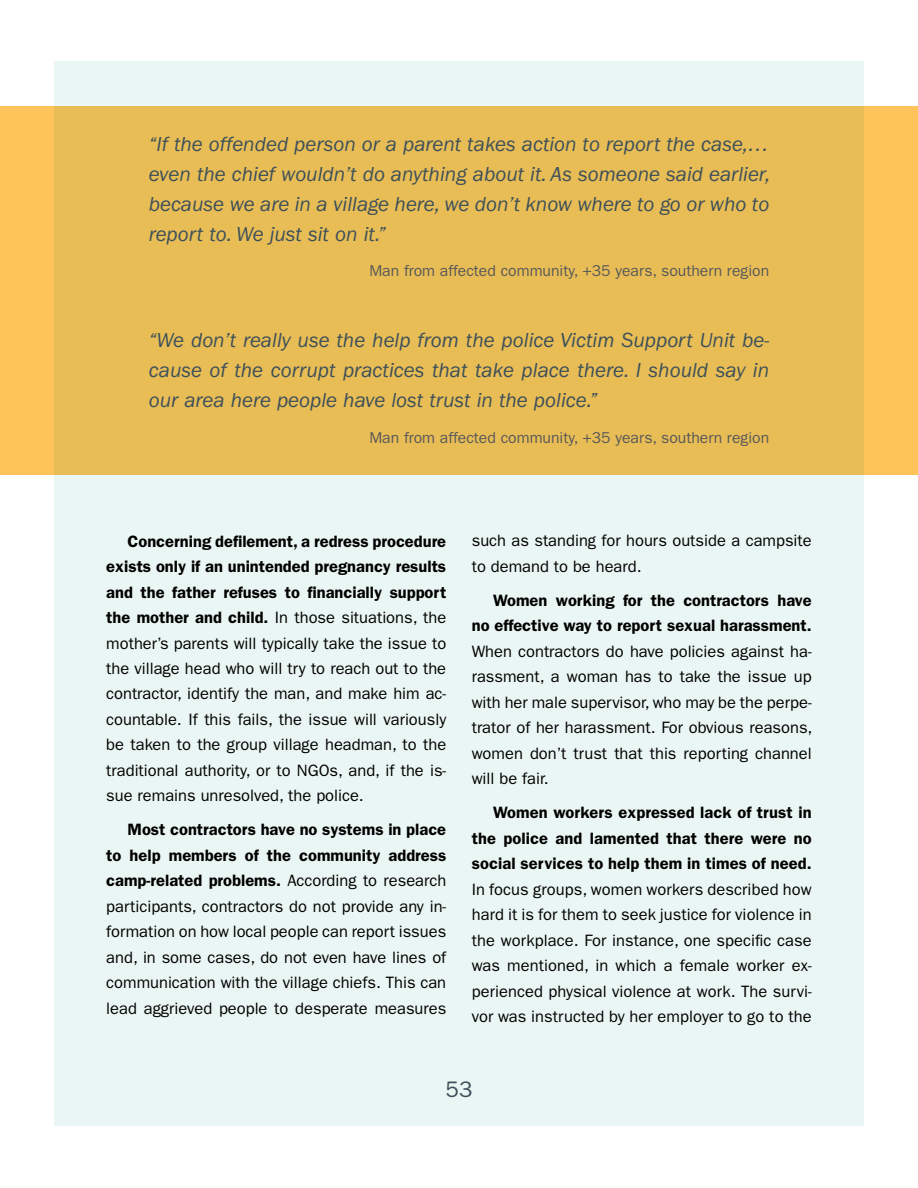
<style>
.page{position:relative;width:918px;height:1188px;background:#fff}
.page>*{position:absolute;margin:0;border:0;box-sizing:border-box;transform-origin:0 0}
.t1{font:22.5px "ITC Franklin Gothic Std";color:#3d505a}
.t2{font:italic 21px/30px "ITC Franklin Gothic Std";color:#3d505a;text-align:justify}
.t3{font:16.5px/25.5px "ITC Franklin Gothic Std";color:#000;text-align:justify}
.t4{font:600 16.5px/25.5px "ITC Franklin Gothic Std";color:#000;text-align:right}
.t5{font:15.75px "ITC Franklin Gothic Std";color:#58595b}
.s1{font-weight:600}
</style>
<div class="page">
<div style="left:54px;top:62px;width:810px;height:1064px;background:#eaf6f3"></div>
<svg style="left:0;top:106px;width:918px;height:369px;background:#ebbd55"></svg>
<p class="t2" style="left:149px;top:129px;width:623px">“If the offended person or a parent takes action to report the case,… even the chief wouldn’t do anything about it. As someone said earlier, because we are in a village here, we don’t know where to go or who to report to. We just sit on it.”</p>
<p class="t5" style="left:369px;top:262px;width:401px">Man from affected community, +35 years, southern region</p>
<p class="t2" style="left:149px;top:326px;width:622px">“We don’t really use the help from the police Victim Support Unit be&shy;cause of the corrupt practices that take place there. I should say in our area here people have lost trust in the police.”</p>
<p class="t5" style="left:369px;top:429px;width:401px">Man from affected community, +35 years, southern region</p>
<p class="t3" style="left:106px;top:528px;width:341px;text-indent:21px"><span class="s1">Concerning defilement, a redress procedure exists only if an unintended pregnancy results and the father refuses to financially support the mother and child.</span> In those situations, the mother’s parents will typically take the issue to the village head who will try to reach out to the contractor, identify the man, and make him ac&shy;countable. If this fails, the issue will variously be taken to the group village headman, to the traditional authority, or to NGOs, and, if the is&shy;sue remains unresolved, the police.</p>
<p class="t3" style="left:106px;top:817px;width:341px;text-indent:21px"><span class="s1">Most contractors have no systems in place to help members of the community address camp-related problems.</span> According to research participants, contractors do not provide any in&shy;formation on how local people can report issues and, in some cases, do not even have lines of communication with the village chiefs. This can lead aggrieved people to desperate measures</p>
<p class="t3" style="left:472px;top:528px;width:341px">such as standing for hours outside a campsite to demand to be heard.</p>
<p class="t4" style="left:472px;top:588px;width:341px">Women working for the contractors have no effective way to report sexual harassment.</p>
<p class="t3" style="left:472px;top:639px;width:342px">When contractors do have policies against ha&shy;rassment, a woman has to take the issue up with her male supervisor, who may be the perpe&shy;trator of her harassment. For obvious reasons, women don’t trust that this reporting channel will be fair.</p>
<p class="t4" style="left:472px;top:800px;width:341px;text-align:justify;text-indent:21px">Women workers expressed lack of trust in the police and lamented that there were no social services to help them in times of need.</p>
<p class="t3" style="left:472px;top:877px;width:341px">In focus groups, women workers described how hard it is for them to seek justice for violence in the workplace. For instance, one specific case was mentioned, in which a female worker ex&shy;perienced physical violence at work. The survi&shy;vor was instructed by her employer to go to the</p>
<h1 class="t1" style="left:446px;top:1077px;width:28px">53</h1>
</div>
